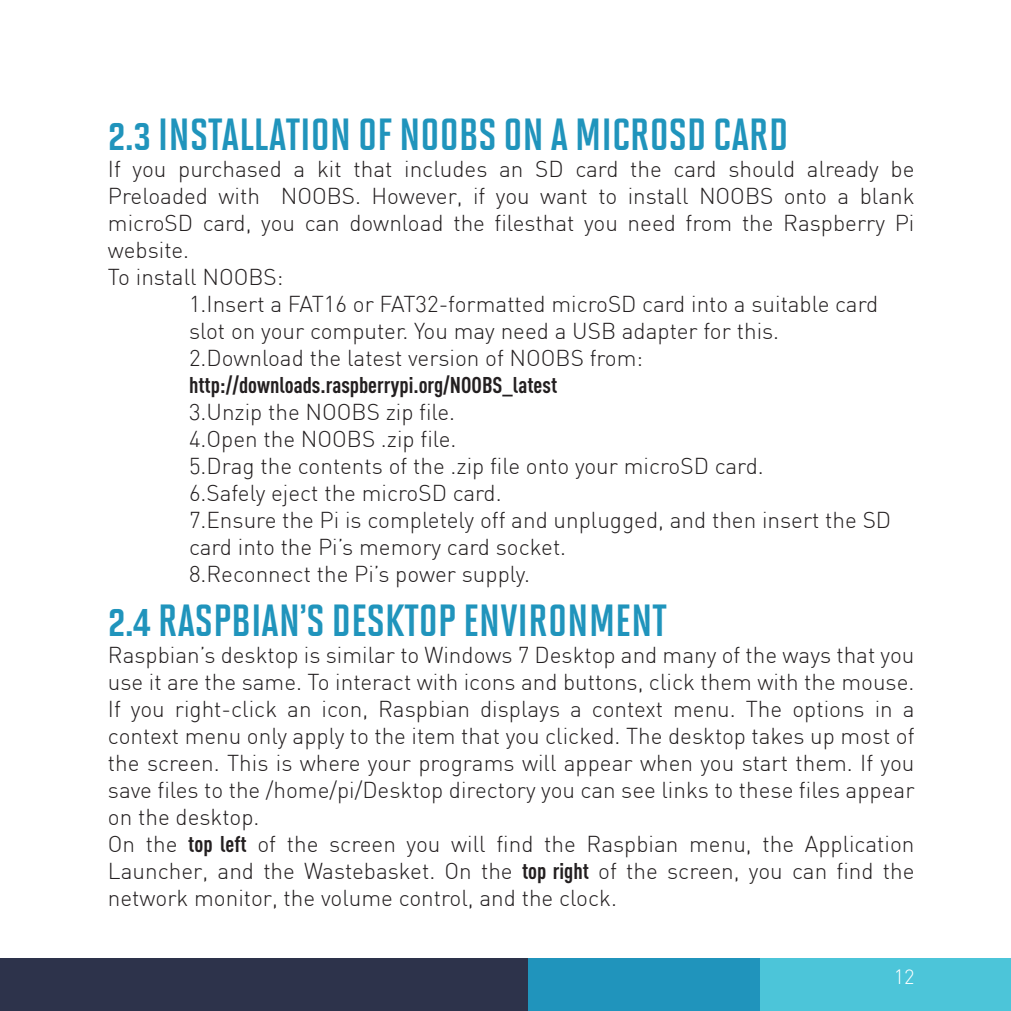
<style>
.page{position:relative;width:1011px;height:1011px;background:#fff}
.page>*{position:absolute;margin:0;border:0;box-sizing:border-box;transform-origin:0 0}
.t1{font:700 45px "Solano Gothic MVB Std";color:#2094bc}
.t2{font:300 22.5px/27px "DIN";color:#231f20}
.t3{font:700 22.5px "DIN Cond";color:#231f20}
.t4{font:300 20.25px "DIN";color:#fff}
.s1{font-family:"DIN Cond";font-weight:700}
</style>
<div class="page">
<div style="left:759px;top:957px;width:251px;height:53px;background:#4cc5d9"></div>
<div style="left:527px;top:957px;width:232px;height:53px;background:#2094bc"></div>
<div style="left:0;top:957px;width:527px;height:53px;background:#2d334b"></div>
<h1 class="t1" style="left:108px;top:109px;width:681px">2.3 INSTALLATION OF NOOBS ON A MICROSD CARD</h1>
<p class="t2" style="left:108px;top:155px;width:808px">If you purchased a kit that includes an SD card the card should already be</p>
<p class="t2" style="left:108px;top:182px;width:808px">Preloaded with NOOBS. However, if you want to install NOOBS onto a blank</p>
<p class="t2" style="left:108px;top:209px;width:807px">microSD card, you can download the filesthat you need from the Raspberry Pi</p>
<p class="t2" style="left:108px;top:236px;width:83px">website.</p>
<p class="t2" style="left:108px;top:263px;width:177px">To install NOOBS:</p>
<p class="t2" style="left:189px;top:290px;width:690px">1.Insert a FAT16 or FAT32-formatted microSD card into a suitable card</p>
<p class="t2" style="left:189px;top:317px;width:591px">slot on your computer. You may need a USB adapter for this.</p>
<p class="t2" style="left:189px;top:344px;width:455px">2.Download the latest version of NOOBS from:</p>
<p class="t3" style="left:189px;top:371px;width:369px">http://downloads.raspberrypi.org/NOOBS_latest</p>
<p class="t2" style="left:189px;top:398px;width:703px">3.Unzip the NOOBS zip file.<br>4.Open the NOOBS .zip file.<br>5.Drag the contents of the .zip file onto your microSD card.<br>6.Safely eject the microSD card.<br>7.Ensure the Pi is completely off and unplugged, and then insert the SD card into the Pi’s memory card socket.<br>8.Reconnect the Pi’s power supply.</p>
<h1 class="t1" style="left:108px;top:595px;width:560px">2.4 RASPBIAN’S DESKTOP ENVIRONMENT</h1>
<p class="t2" style="left:108px;top:641px;width:808px">Raspbian’s desktop is similar to Windows 7 Desktop and many of the ways that you use it are the same. To interact with icons and buttons, click them with the mouse.<br>If you right-click an icon, Raspbian displays a context menu. The options in a context menu only apply to the item that you clicked. The desktop takes up most of the screen. This is where your programs will appear when you start them. If you save files to the /home/pi/Desktop directory you can see links to these files appear on the desktop.<br>On the <span class="s1">top left</span> of the screen you will find the Raspbian menu, the Application Launcher, and the Wastebasket. On the <span class="s1">top right</span> of the screen, you can find the network monitor, the volume control, and the clock.</p>
<p class="t4" style="left:893px;top:963px;width:22px">12</p>
</div>
